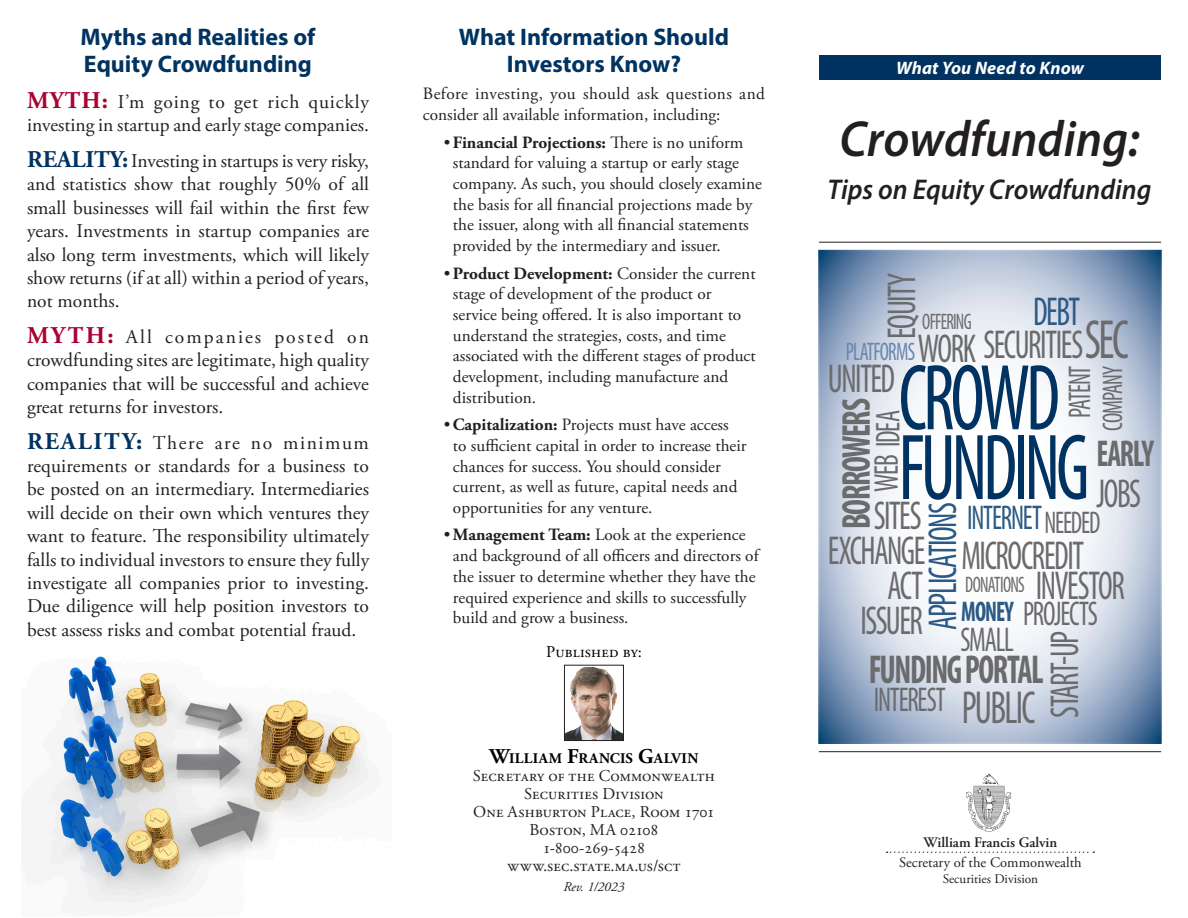
<style>
.page{position:relative;width:1188px;height:918px;background:#fff}
.page>*{position:absolute;margin:0;border:0;box-sizing:border-box;transform-origin:0 0}
.Numbers{font:condensed 94.5px "Myriad Pro";letter-spacing:-.05em;color:#003361;scale:.81 1}
.Numbers-2{font:condensed 55.5px "Myriad Pro";color:#6b6b6e;scale:.81 1}
._01Title{font:italic 600 50.85px "Myriad Pro";color:#231f20;scale:.94 1}
.Numbers-3{font:condensed 46.5px "Myriad Pro";letter-spacing:-.045em;color:#6b6b6e;scale:.81 1}
.Numbers-4{font:condensed 40.5px "Myriad Pro";letter-spacing:-.045em;color:#6b6b6e;scale:.81 1}
.Numbers-5{font:700 condensed 40.5px "Myriad Pro";letter-spacing:-.045em;color:#6b6b6e;scale:.81 1}
.Numbers-6{font:condensed 40.5px "Myriad Pro";letter-spacing:-.045em;color:#2a5a85;scale:.81 1}
.Numbers-7{font:700 condensed 37.5px "Myriad Pro";letter-spacing:-.045em;color:#6b6b6e;scale:.81 1}
.Numbers-8{font:condensed 34.5px "Myriad Pro";letter-spacing:-.04em;color:#6b6b6e;scale:.81 1}
.Numbers-9{font:condensed 34.5px "Myriad Pro";letter-spacing:-.04em;color:#2a5a85;scale:.81 1}
.Numbers-10{font:condensed 31.5px "Myriad Pro";letter-spacing:-.045em;color:#6b6b6e;scale:.81 1}
._01Title-2{font:italic 600 28.65px "Myriad Pro";color:#231f20;scale:.94 1}
.Numbers-11{font:condensed 28.5px "Myriad Pro";letter-spacing:-.045em;color:#6b6b6e;scale:.81 1}
.Numbers-12{font:700 condensed 28.5px "Myriad Pro";letter-spacing:-.04em;color:#2a5a85;scale:.81 1}
.Numbers-13{font:condensed 25.5px "Myriad Pro";letter-spacing:-.035em;color:#6986ab;scale:.81 1}
._02Head{font:700 24px/27px "Myriad Pro";color:#003361;text-align:center}
.Numbers-14{font:condensed 22.5px "Myriad Pro";letter-spacing:-.04em;color:#6b6b6e;scale:.81 1}
._04Text{font:19.5px/23.4px "Adobe Garamond Pro";color:#231f20;text-align:justify}
._04Text-2{font:19.5px/23.4px "Adobe Garamond Pro";letter-spacing:.045em;color:#231f20}
._02Head-2{font:italic 700 18px "Myriad Pro";letter-spacing:.01em;color:#fff}
._04Text-3{font:17.25px/20.7px "Adobe Garamond Pro";color:#231f20}
._05Address_Block{font:16.5px "Adobe Garamond Pro";letter-spacing:.01em;color:#231f20}
._05Address_Block-2{font:16.5px "Adobe Garamond Pro";letter-spacing:.015em;color:#000}
._05Address_Block-3{font:700 14.7px "Adobe Garamond Pro";letter-spacing:.02em;color:#000}
.t1{font:14.55px "Adobe Garamond Pro";color:#231f20}
.t2{font:600 14.55px "Adobe Garamond Pro";color:#231f20}
.t3{font:italic 13.5px "Adobe Garamond Pro";color:#231f20}
.t4{font:13.2px "Adobe Garamond Pro";color:#231f20}
.s1{font-weight:700;font-size:24px;color:#a90332}
.s2{font-weight:700;font-size:24px;color:#003361}
.s3{font-weight:700}
.s4{font-size:21px}
</style>
<div class="page">
<img style="left:41px;top:656px;width:328px;height:247px">
<svg style="left:821px;top:253px;width:338px;height:488px"></svg>
<img style="left:566px;top:667px;width:56px;height:72px">
<div style="left:564px;top:665px;width:60px;height:76px;border:1px solid #231f20"></div>
<div style="left:819px;top:55px;width:342px;height:25px;background:#003361"></div>
<hr style="left:819px;top:242px;width:342px;height:1px;background:#231f20">
<hr style="left:819px;top:751px;width:342px;height:1px;background:#231f20">
<img style="left:966px;top:773px;width:46px;height:59px">
<svg style="left:887px;top:852px;width:207px;height:1px"></svg>
<p class="_02Head" style="left:81px;top:23px;width:236px;text-align:left">Myths and Realities of<br>Equity Crowdfunding</p>
<p class="_04Text-2" style="left:27px;top:91px;width:344px"><span class="s1">MYTH:</span> I’m going to get rich quickly investing in startup and early stage companies.</p>
<p class="_04Text" style="left:27px;top:150px;width:344px"><span class="s2">REALITY:</span> Investing in startups is very risky, and statistics show that roughly 50% of all small businesses will fail within the first few years. Investments in startup companies are also long term investments, which will likely show returns (if at all) within a period of years, not months.</p>
<p class="_04Text" style="left:27px;top:326px;width:344px"><span class="s1">MYTH:</span> All companies posted on crowdfunding sites are legitimate, high quality companies that will be successful and achieve great returns for investors.</p>
<p class="_04Text" style="left:27px;top:431px;width:344px"><span class="s2">REALITY:</span> There are no minimum requirements or standards for a business to be posted on an intermediary. Intermediaries will decide on their own which ventures they want to feature. The responsibility ultimately falls to individual investors to ensure they fully investigate all companies prior to investing.<br>Due diligence will help position investors to best assess risks and combat potential fraud.</p>
<p class="_02Head" style="left:459px;top:23px;width:272px">What Information Should<br>Investors Know?</p>
<p class="_04Text-3" style="left:423px;top:84px;width:343px">Before investing, you should ask questions and consider all available information, including:</p>
<p class="_04Text-3" style="left:453px;top:132px;width:311px;text-indent:-9px">•<span class="s3">Financial Projections:</span> There is no uniform standard for valuing a startup or early stage company. As such, you should closely examine the basis for all financial projections made by the issuer, along with all financial statements provided by the intermediary and issuer.</p>
<p class="_04Text-3" style="left:453px;top:263px;width:304px;text-indent:-9px">•<span class="s3">Product Development:</span> Consider the current stage of development of the product or service being offered. It is also important to understand the strategies, costs, and time associated with the different stages of product development, including manufacture and distribution.</p>
<p class="_04Text-3" style="left:453px;top:415px;width:295px;text-indent:-9px">•<span class="s3">Capitalization:</span> Projects must have access to sufficient capital in order to increase their chances for success. You should consider current, as well as future, capital needs and opportunities for any venture.</p>
<p class="_04Text-3" style="left:453px;top:525px;width:309px;text-indent:-9px">•<span class="s3">Management Team:</span> Look at the experience and background of all officers and directors of the issuer to determine whether they have the required experience and skills to successfully build and grow a business.</p>
<p class="_05Address_Block-2" style="left:546px;top:642px;width:97px">Published by:</p>
<p class="_05Address_Block-3" style="left:490px;top:750px;width:210px"><span class="s4">W</span>ILLIAM <span class="s4">F</span>RANCIS <span class="s4">G</span>ALVIN</p>
<p class="_05Address_Block" style="left:473px;top:766px;width:244px">Secretary of the Commonwealth</p>
<p class="_05Address_Block" style="left:524px;top:784px;width:141px">Securities Division</p>
<p class="_05Address_Block" style="left:473px;top:802px;width:243px">One Ashburton Place, Room 1701</p>
<p class="_05Address_Block" style="left:529px;top:820px;width:131px">Boston, MA 02108</p>
<p class="_05Address_Block" style="left:543px;top:838px;width:104px">1-800-269-5428</p>
<p class="_05Address_Block" style="left:507px;top:856px;width:175px">www.sec.state.ma.us/sct</p>
<p class="t3" style="left:563px;top:879px;width:63px">Rev. 1/2023</p>
<p class="_02Head-2" style="left:896px;top:56px;width:189px">What You Need to Know</p>
<p class="_01Title" style="left:839px;top:106px;width:321px">Crowdfunding:</p>
<p class="_01Title-2" style="left:828px;top:171px;width:346px">Tips on Equity Crowdfunding</p>
<p class="Numbers-4" style="left:877px;top:339px;width:83px;rotate:-90deg">EQUITY</p>
<p class="Numbers-6" style="left:1033px;top:287px;width:60px">DEBT</p>
<p class="Numbers-14" style="left:922px;top:308px;width:62px">OFFERING</p>
<p class="Numbers-2" style="left:1085px;top:306px;width:56px">SEC</p>
<p class="Numbers-13" style="left:846px;top:336px;width:87px">PLATFORMS</p>
<p class="Numbers-4" style="left:983px;top:321px;width:125px">SECURITIES</p>
<p class="Numbers-4" style="left:918px;top:324px;width:73px">WORK</p>
<p class="Numbers-4" style="left:828px;top:354px;width:85px">UNITED</p>
<p class="Numbers" style="left:899px;top:341px;width:201px">CROWD</p>
<p class="Numbers" style="left:899px;top:411px;width:237px">FUNDING</p>
<p class="Numbers-11" style="left:1096px;top:431px;width:82px;rotate:-90deg">COMPANY</p>
<p class="Numbers-10" style="left:1061px;top:418px;width:67px;rotate:-90deg">PATENT</p>
<p class="Numbers-5" style="left:831px;top:529px;width:163px;rotate:-90deg">BORROWERS</p>
<p class="Numbers-8" style="left:867px;top:492px;width:102px;rotate:-90deg">WEB IDEA</p>
<p class="Numbers-7" style="left:1097px;top:430px;width:72px">EARLY</p>
<p class="Numbers-4" style="left:1097px;top:470px;width:56px">JOBS</p>
<p class="Numbers-4" style="left:874px;top:492px;width:61px">SITES</p>
<p class="Numbers-10" style="left:1044px;top:504px;width:71px">NEEDED</p>
<p class="Numbers-6" style="left:918px;top:630px;width:160px;rotate:-90deg">APPLICATIONS</p>
<p class="Numbers-9" style="left:967px;top:497px;width:94px">INTERNET</p>
<p class="Numbers-4" style="left:828px;top:526px;width:122px">EXCHANGE</p>
<p class="Numbers-4" style="left:961px;top:531px;width:153px">MICROCREDIT</p>
<p class="Numbers-4" style="left:1036px;top:561px;width:112px">INVESTOR</p>
<p class="Numbers-4" style="left:888px;top:561px;width:45px">ACT</p>
<p class="Numbers-14" style="left:965px;top:571px;width:75px">DONATIONS</p>
<p class="Numbers-12" style="left:961px;top:593px;width:66px">MONEY</p>
<p class="Numbers-8" style="left:1023px;top:593px;width:94px">PROJECTS</p>
<p class="Numbers-4" style="left:861px;top:596px;width:78px">ISSUER</p>
<p class="Numbers-8" style="left:960px;top:619px;width:67px">SMALL</p>
<p class="Numbers-4" style="left:1040px;top:718px;width:109px;rotate:-90deg">START-UP</p>
<p class="Numbers-5" style="left:869px;top:645px;width:217px">FUNDING PORTAL</p>
<p class="Numbers-8" style="left:874px;top:679px;width:90px">INTEREST</p>
<p class="Numbers-3" style="left:962px;top:679px;width:93px">PUBLIC</p>
<p class="t2" style="left:924px;top:834px;width:135px">William Francis Galvin</p>
<p class="t1" style="left:899px;top:853px;width:184px">Secretary of the Commonwealth</p>
<p class="t4" style="left:943px;top:870px;width:97px">Securities Division</p>
</div>
